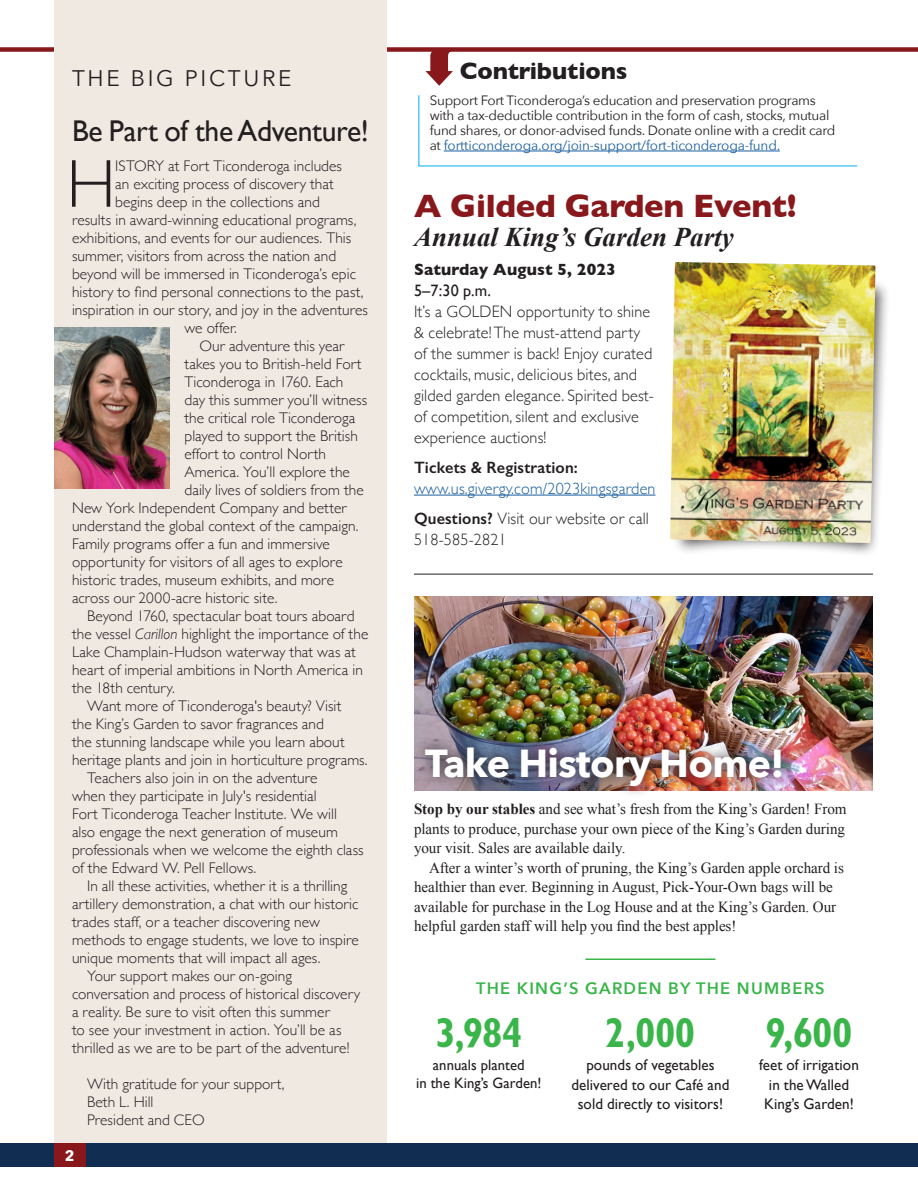
<style>
.page{position:relative;width:918px;height:1188px;background:#fff}
.page>*{position:absolute;margin:0;border:0;box-sizing:border-box;transform-origin:0 0}
.t1{font:300 68.1px "Gill Sans";color:#231f20}
.t2{font:700 condensed 42px "Gill Sans";letter-spacing:.005em;color:#3ab54a;scale:.9 1}
.t3{font:700 39px "Avenir Next";letter-spacing:-.015em;color:#fff}
.t4{font:700 33px "Gill Sans";letter-spacing:-.01em;color:#88181b}
.t5{font:30px "Gill Sans";letter-spacing:-.01em;color:#231f20}
.Body_Text{font:italic 700 27px "Times New Roman";color:#231f20}
.t6{font:700 24px "Gill Sans";letter-spacing:-.005em;color:#231f20}
.t7{font:22.5px "Avenir Next";letter-spacing:.12em;color:#231f20}
.Body_Sans{font:300 16.5px/21px "Gill Sans";letter-spacing:.01em;color:#231f20}
.Body_Sans-2{font:300 16.5px/21px "Gill Sans";letter-spacing:.01em;color:#175d9e}
.t8{font:600 16.5px "Avenir Next";letter-spacing:.075em;color:#3ab54a}
.Body_Sans-3{font:700 16.5px "Gill Sans";letter-spacing:.01em;color:#231f20}
.Body_Sans-4{font:16.5px "Gill Sans";color:#231f20}
.t9{font:300 15.3px/18px "Gill Sans";letter-spacing:.005em;color:#231f20}
.Body_Text-2{font:15.3px/19.5px "Times New Roman";letter-spacing:-.005em;color:#231f20;text-align:justify}
.Body_Sans-5{font:15.3px/19.5px "Gill Sans";letter-spacing:.005em;color:#231f20;text-align:center}
.Body_Sans-6{font:15px/18px "Gill Sans";letter-spacing:.005em;color:#231f20;text-align:center}
.t10{font:700 15px "Avenir Next";color:#fff}
.t11{font:13.5px/15px "Avenir Next";letter-spacing:-.02em;color:#231f20}
.s1{font-style:italic}
.s2{color:#175d9e}
.s3{font-weight:600;color:#231f20}
.s4{font-weight:600}
.s5{font-weight:700}
</style>
<div class="page">
<div style="left:0;top:1143px;width:918px;height:24px;background:#112e52"></div>
<div style="left:54px;top:1143px;width:32px;height:24px;background:#88181b"></div>
<img style="left:414px;top:596px;width:459px;height:194px">
<hr style="left:444px;top:151px;width:336px;height:1px;background:#175d9e">
<svg style="left:425px;top:52px;width:28px;height:34px"></svg>
<hr style="left:418px;top:166px;width:439px;height:1px;background:#00aeef">
<hr style="left:418px;top:95px;width:1px;height:71px;background:#00aeef">
<div style="left:0;top:47px;width:918px;height:5px;background:#88181b"></div>
<div style="left:54px;top:0;width:333px;height:1143px;background:#efe9e2"></div>
<img style="left:54px;top:327px;width:116px;height:162px">
<div style="left:672px;top:278px;width:219px;height:280px;background:#231f20;opacity:.75"></div>
<img style="left:670px;top:262px;width:205px;height:281px">
<hr style="left:414px;top:495px;width:242px;height:1px;background:#175d9e">
<hr style="left:414px;top:574px;width:459px;height:1px;background:#231f20">
<div style="left:412px;top:734px;width:382px;height:65px;background:#231f20;opacity:.75"></div>
<hr style="left:585px;top:958px;width:131px;height:2px;background:#3ab54a">
<p class="t7" style="left:72px;top:59px;width:221px">THE BIG PICTURE</p>
<p class="t5" style="left:72px;top:113px;width:299px">Be Part of the Adventure!</p>
<p class="t1" style="left:67px;top:131px;width:51px">H</p>
<p class="t9" style="left:115px;top:156px;width:228px">ISTORY at Fort Ticonderoga includes</p>
<p class="t9" style="left:115px;top:174px;width:220px">an exciting process of discovery that</p>
<p class="t9" style="left:115px;top:192px;width:206px">begins deep in the collections and</p>
<p class="t9" style="left:72px;top:210px;width:286px">results in award-winning educational programs,</p>
<p class="t9" style="left:72px;top:228px;width:281px">exhibitions, and events for our audiences. This</p>
<p class="t9" style="left:72px;top:246px;width:266px">summer, visitors from across the nation and</p>
<p class="t9" style="left:72px;top:264px;width:286px">beyond will be immersed in Ticonderoga’s epic</p>
<p class="t9" style="left:72px;top:282px;width:293px">history to find personal connections to the past,</p>
<p class="t9" style="left:72px;top:300px;width:297px">inspiration in our story, and joy in the adventures</p>
<p class="t9" style="left:184px;top:318px;width:54px">we offer.</p>
<p class="t9" style="left:200px;top:336px;width:146px">Our adventure this year</p>
<p class="t9" style="left:184px;top:354px;width:179px">takes you to British-held Fort</p>
<p class="t9" style="left:184px;top:372px;width:160px">Ticonderoga in 1760. Each</p>
<p class="t9" style="left:184px;top:390px;width:184px">day this summer you’ll witness</p>
<p class="t9" style="left:184px;top:408px;width:172px">the critical role Ticonderoga</p>
<p class="t9" style="left:184px;top:426px;width:175px">played to support the British</p>
<p class="t9" style="left:184px;top:444px;width:143px">effort to control North</p>
<p class="t9" style="left:184px;top:462px;width:167px">America. You’ll explore the</p>
<p class="t9" style="left:184px;top:480px;width:181px">daily lives of soldiers from the</p>
<p class="t9" style="left:72px;top:498px;width:276px">New York Independent Company and better</p>
<p class="t9" style="left:72px;top:516px;width:288px">understand the global context of the campaign.</p>
<p class="t9" style="left:72px;top:534px;width:259px">Family programs offer a fun and immersive</p>
<p class="t9" style="left:72px;top:552px;width:272px">opportunity for visitors of all ages to explore</p>
<p class="t9" style="left:72px;top:570px;width:264px">historic trades, museum exhibits, and more</p>
<p class="t9" style="left:72px;top:588px;width:207px">across our 2000-acre historic site.</p>
<p class="t9" style="left:72px;top:606px;width:298px;text-indent:15px">Beyond 1760, spectacular boat tours aboard the vessel <span class="s1">Carillon</span> highlight the importance of the Lake Champlain-Hudson waterway that was at heart of imperial ambitions in North America in the 18th century.</p>
<p class="t9" style="left:72px;top:696px;width:297px;text-indent:15px">Want more of Ticonderoga's beauty? Visit<br>the King’s Garden to savor fragrances and<br>the stunning landscape while you learn about heritage plants and join in horticulture programs.</p>
<p class="t9" style="left:72px;top:768px;width:293px;text-indent:15px">Teachers also join in on the adventure<br>when they participate in July's residential<br>Fort Ticonderoga Teacher Institute. We will also engage the next generation of museum professionals when we welcome the eighth class of the Edward W. Pell Fellows.</p>
<p class="t9" style="left:72px;top:876px;width:288px;text-indent:15px">In all these activities, whether it is a thrilling artillery demonstration, a chat with our historic trades staff, or a teacher discovering new methods to engage students, we love to inspire unique moments that will impact all ages.</p>
<p class="t9" style="left:72px;top:966px;width:290px;text-indent:15px">Your support makes our on-going conversation and process of historical discovery a reality. Be sure to visit often this summer<br>to see your investment in action. You’ll be as thrilled as we are to be part of the adventure!</p>
<p class="t9" style="left:87px;top:1074px;width:199px">With gratitude for your support,</p>
<p class="t9" style="left:87px;top:1092px;width:68px">Beth L. Hill</p>
<p class="t9" style="left:87px;top:1110px;width:119px">President and CEO</p>
<p class="t10" style="left:65px;top:1143px;width:11px">2</p>
<p class="t6" style="left:460px;top:52px;width:169px">Contributions</p>
<p class="t11" style="left:430px;top:92px;width:407px">Support Fort Ticonderoga’s education and preservation programs with a tax-deductible contribution in the form of cash, stocks, mutual fund shares, or donor-advised funds. Donate online with a credit card at <span class="s2">fortticonderoga.org/join-support/fort-ticonderoga-fund.</span></p>
<p class="t4" style="left:414px;top:180px;width:384px">A Gilded Garden Event!</p>
<p class="Body_Text" style="left:414px;top:218px;width:321px">Annual King’s Garden Party</p>
<p class="Body_Sans-3" style="left:414px;top:256px;width:203px">Saturday August 5, 2023</p>
<p class="Body_Sans-4" style="left:414px;top:281px;width:78px">5–7:30 p.m.</p>
<p class="Body_Sans" style="left:414px;top:300px;width:242px">It’s a GOLDEN opportunity to shine &amp; celebrate! The must-attend party of the summer is back! Enjoy curated cocktails, music, delicious bites, and gilded garden elegance. Spirited best&shy;of competition, silent and exclusive experience auctions!</p>
<p class="Body_Sans-2" style="left:414px;top:456px;width:243px"><span class="s3">Tickets &amp; Registration: </span>www.us.givergy.com/2023kingsgarden</p>
<p class="Body_Sans" style="left:414px;top:507px;width:237px"><span class="s4">Questions?</span> Visit our website or call<br>518-585-2821</p>
<p class="t3" style="left:425px;top:729px;width:361px">Take History Home!</p>
<p class="Body_Text-2" style="left:414px;top:799px;width:434px"><span class="s5">Stop by our stables</span> and see what’s fresh from the King’s Garden! From plants to produce, purchase your own piece of the King’s Garden during your visit. Sales are available daily.</p>
<p class="Body_Text-2" style="left:414px;top:858px;width:431px;text-align:left;text-indent:15px">After a winter’s worth of pruning, the King’s Garden apple orchard is healthier than ever. Beginning in August, Pick-Your-Own bags will be available for purchase in the Log House and at the King’s Garden. Our helpful garden staff will help you find the best apples!</p>
<p class="t8" style="left:476px;top:974px;width:350px">THE KING’S GARDEN BY THE NUMBERS</p>
<p class="t2" style="left:436px;top:1008px;width:97px">3,984</p>
<p class="t2" style="left:606px;top:1008px;width:100px">2,000</p>
<p class="t2" style="left:766px;top:1008px;width:97px">9,600</p>
<p class="Body_Sans-6" style="left:416px;top:1056px;width:127px">annuals planted<br>in the King’s Garden!</p>
<p class="Body_Sans-5" style="left:572px;top:1055px;width:159px">pounds of vegetables delivered to our Café and sold directly to visitors!</p>
<p class="Body_Sans-5" style="left:759px;top:1055px;width:101px">feet of irrigation in the Walled<br>King’s Garden!</p>
</div>
